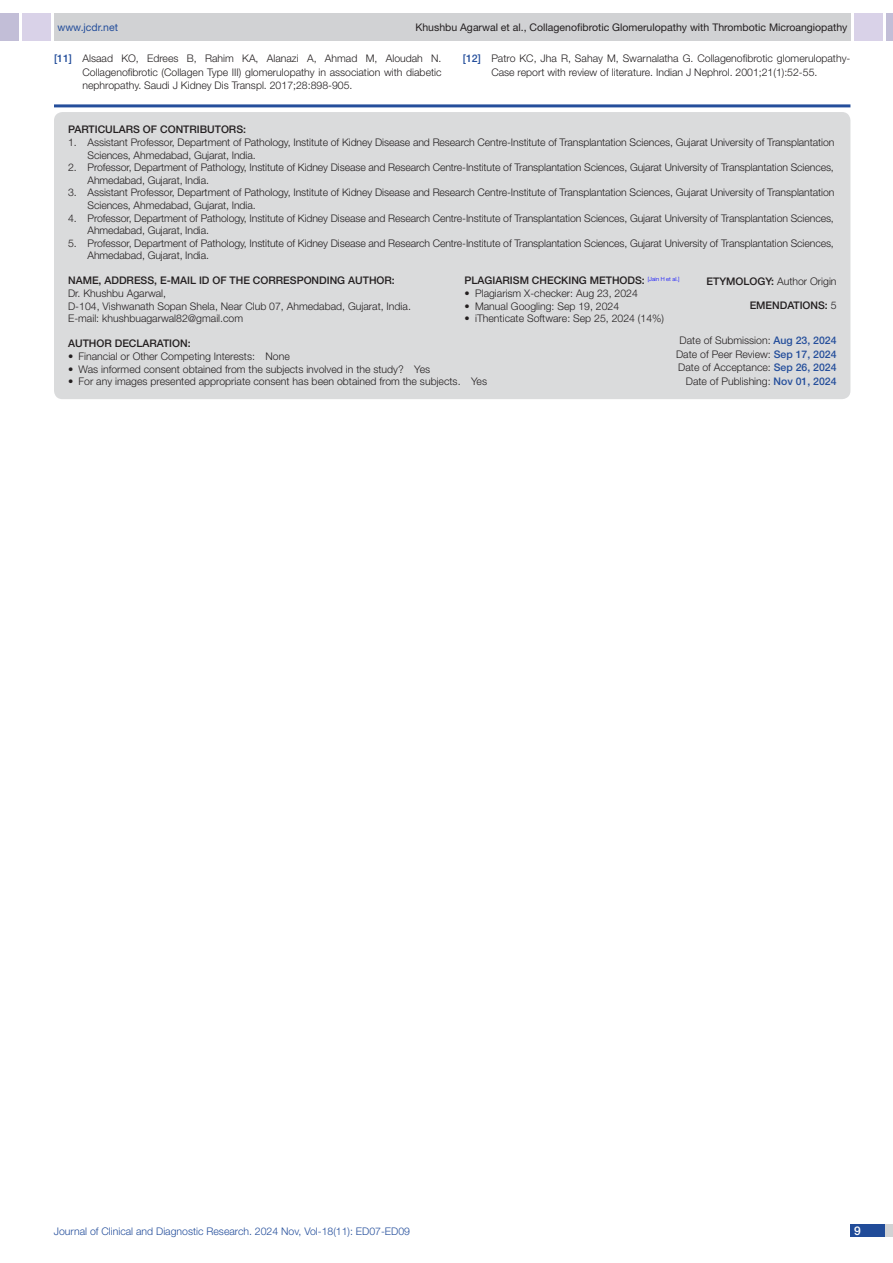
<style>
.page{position:relative;width:893px;height:1263px;background:#fff}
.page>*{position:absolute;margin:0;border:0;box-sizing:border-box;transform-origin:0 0}
.t1{font:500 12px "Helvetica Neue";color:#fff}
.Partic_Contri_Txt{font:300 10.5px/12.6px "Helvetica Neue";letter-spacing:-.01em;color:#231f20}
.Partic_Contri_Head{font:500 10.5px "Helvetica Neue";color:#231f20}
.tb_txt{font:300 10.5px "Helvetica Neue";color:#231f20}
.t2{font:10.5px "Helvetica Neue";color:#231f20}
.t3{font:300 10.5px "Helvetica Neue";color:#244e9b}
.Partic_Contri_Head-2{font:300 10.5px "Helvetica Neue";color:#231f20}
.t4{font:10.5px "Helvetica Neue";color:#244e9b}
.s1{font-weight:500;color:#244e9b}
.s2{font-weight:500}
.s3{font-weight:300}
</style>
<div class="page">
<div style="left:54px;top:13px;width:796px;height:28px;background:#d1d2d4"></div>
<div style="left:0;top:13px;width:19px;height:28px;background:#c2bed7"></div>
<div style="left:22px;top:13px;width:29px;height:28px;background:#d9d2e8"></div>
<div style="left:886px;top:13px;width:7px;height:28px;background:#c2bed7"></div>
<div style="left:854px;top:13px;width:29px;height:28px;background:#d9d2e8"></div>
<div style="left:850px;top:1224px;width:43px;height:13px;background:#d1d2d4"></div>
<div style="left:850px;top:1224px;width:35px;height:13px;background:#214c99"></div>
<hr style="left:54px;top:104px;width:796px;height:3px;background:#244e9b">
<div style="left:54px;top:112px;width:796px;height:287px;background:#dadbdc;border-radius:9px"></div>
<p class="t4" style="left:57px;top:21px;width:62px">www.jcdr.net</p>
<p class="t2" style="left:415px;top:21px;width:434px">Khushbu Agarwal et al., Collagenofibrotic Glomerulopathy with Thrombotic Microangiopathy</p>
<p class="Partic_Contri_Txt" style="left:82px;top:52px;width:361px;line-height:13.5px;text-align:justify;text-indent:-28px"><span class="s1">[11]</span> Alsaad KO, Edrees B, Rahim KA, Alanazi A, Ahmad M, Aloudah N.<br>Collagenofibrotic (Collagen Type III) glomerulopathy in association with diabetic nephropathy. Saudi J Kidney Dis Transpl. 2017;28:898-905.</p>
<p class="Partic_Contri_Txt" style="left:463px;top:52px;width:389px;line-height:13.5px;text-align:center"><span class="s1">[12]</span> Patro KC, Jha R, Sahay M, Swarnalatha G. Collagenofibrotic glomerulopathy-<br>Case report with review of literature. Indian J Nephrol. 2001;21(1):52-55.</p>
<p class="Partic_Contri_Head" style="left:68px;top:123px;width:179px">PARTICULARS OF CONTRIBUTORS:</p>
<p class="Partic_Contri_Txt" style="left:88px;top:136px;width:748px;text-indent:-20px">1. Assistant Professor, Department of Pathology, Institute of Kidney Disease and Research Centre-Institute of Transplantation Sciences, Gujarat University of Transplantation<br>Sciences, Ahmedabad, Gujarat, India.</p>
<p class="Partic_Contri_Txt" style="left:88px;top:161px;width:748px;text-indent:-20px">2. Professor, Department of Pathology, Institute of Kidney Disease and Research Centre-Institute of Transplantation Sciences, Gujarat University of Transplantation Sciences,<br>Ahmedabad, Gujarat, India.</p>
<p class="Partic_Contri_Txt" style="left:88px;top:186px;width:748px;text-indent:-20px">3. Assistant Professor, Department of Pathology, Institute of Kidney Disease and Research Centre-Institute of Transplantation Sciences, Gujarat University of Transplantation<br>Sciences, Ahmedabad, Gujarat, India.</p>
<p class="Partic_Contri_Txt" style="left:88px;top:211px;width:748px;text-indent:-20px">4. Professor, Department of Pathology, Institute of Kidney Disease and Research Centre-Institute of Transplantation Sciences, Gujarat University of Transplantation Sciences,<br>Ahmedabad, Gujarat, India.</p>
<p class="Partic_Contri_Txt" style="left:88px;top:236px;width:748px;text-indent:-20px">5. Professor, Department of Pathology, Institute of Kidney Disease and Research Centre-Institute of Transplantation Sciences, Gujarat University of Transplantation Sciences,<br>Ahmedabad, Gujarat, India.</p>
<p class="Partic_Contri_Head" style="left:465px;top:274px;width:216px">PLAGIARISM CHECKING METHODS: <sup>[Jain</sup> <sup>H</sup> <sup>et</sup> <sup>al.]</sup></p>
<p class="tb_txt" style="left:465px;top:287px;width:175px">• Plagiarism X-checker: Aug 23, 2024</p>
<p class="tb_txt" style="left:465px;top:299px;width:156px">• Manual Googling: Sep 19, 2024</p>
<p class="tb_txt" style="left:465px;top:312px;width:201px">• iThenticate Software: Sep 25, 2024 (14%)</p>
<p class="Partic_Contri_Head" style="left:68px;top:274px;width:328px">NAME, ADDRESS, E-MAIL ID OF THE CORRESPONDING AUTHOR:</p>
<p class="Partic_Contri_Txt" style="left:68px;top:287px;width:100px">Dr. Khushbu Agarwal,</p>
<p class="Partic_Contri_Txt" style="left:68px;top:299px;width:344px">D-104, Vishwanath Sopan Shela, Near Club 07, Ahmedabad, Gujarat, India.</p>
<p class="Partic_Contri_Txt" style="left:68px;top:312px;width:177px">E-mail: khushbuagarwal82@gmail.com</p>
<p class="Partic_Contri_Head" style="left:706px;top:275px;width:29px">ETYMOLOG</p>
<p class="Partic_Contri_Head-2" style="left:765px;top:275px;width:73px"><span class="s2">Y:</span> Author Origin</p>
<p class="Partic_Contri_Head" style="left:750px;top:299px;width:31px">EMENDA</p>
<p class="Partic_Contri_Head" style="left:793px;top:299px;width:14px">TIONS</p>
<p class="Partic_Contri_Head" style="left:825px;top:299px;width:13px">: <span class="s3">5</span></p>
<p class="Partic_Contri_Head" style="left:68px;top:337px;width:30px">AUTHOR</p>
<p class="Partic_Contri_Head" style="left:115px;top:337px;width:23px">DECLARA</p>
<p class="Partic_Contri_Head" style="left:163px;top:337px;width:29px">TION:</p>
<p class="Partic_Contri_Txt" style="left:68px;top:350px;width:223px">• Financial or Other Competing Interests: None</p>
<p class="Partic_Contri_Txt" style="left:68px;top:362px;width:364px">• Was informed consent obtained from the subjects involved in the study? Yes</p>
<p class="Partic_Contri_Txt" style="left:68px;top:375px;width:420px">• For any images presented appropriate consent has been obtained from the subjects. Yes</p>
<p class="Partic_Contri_Txt" style="left:680px;top:334px;width:158px">Date of Submission: <span class="s1">AUG 23, 2024</span></p>
<p class="Partic_Contri_Txt" style="left:676px;top:348px;width:162px">Date of Peer Review: <span class="s1">SEP 17, 2024</span></p>
<p class="Partic_Contri_Txt" style="left:678px;top:361px;width:160px">Date of Acceptance: <span class="s1">SEP 26, 2024</span></p>
<p class="Partic_Contri_Txt" style="left:686px;top:375px;width:152px">Date of Publishing: <span class="s1">NOV 01, 2024</span></p>
<p class="t3" style="left:54px;top:1225px;width:358px">Journal of Clinical and Diagnostic Research. 2024 Nov, Vol-18(11): ED07-ED09</p>
<p class="t1" style="left:854px;top:1223px;width:8px">9</p>
</div>
